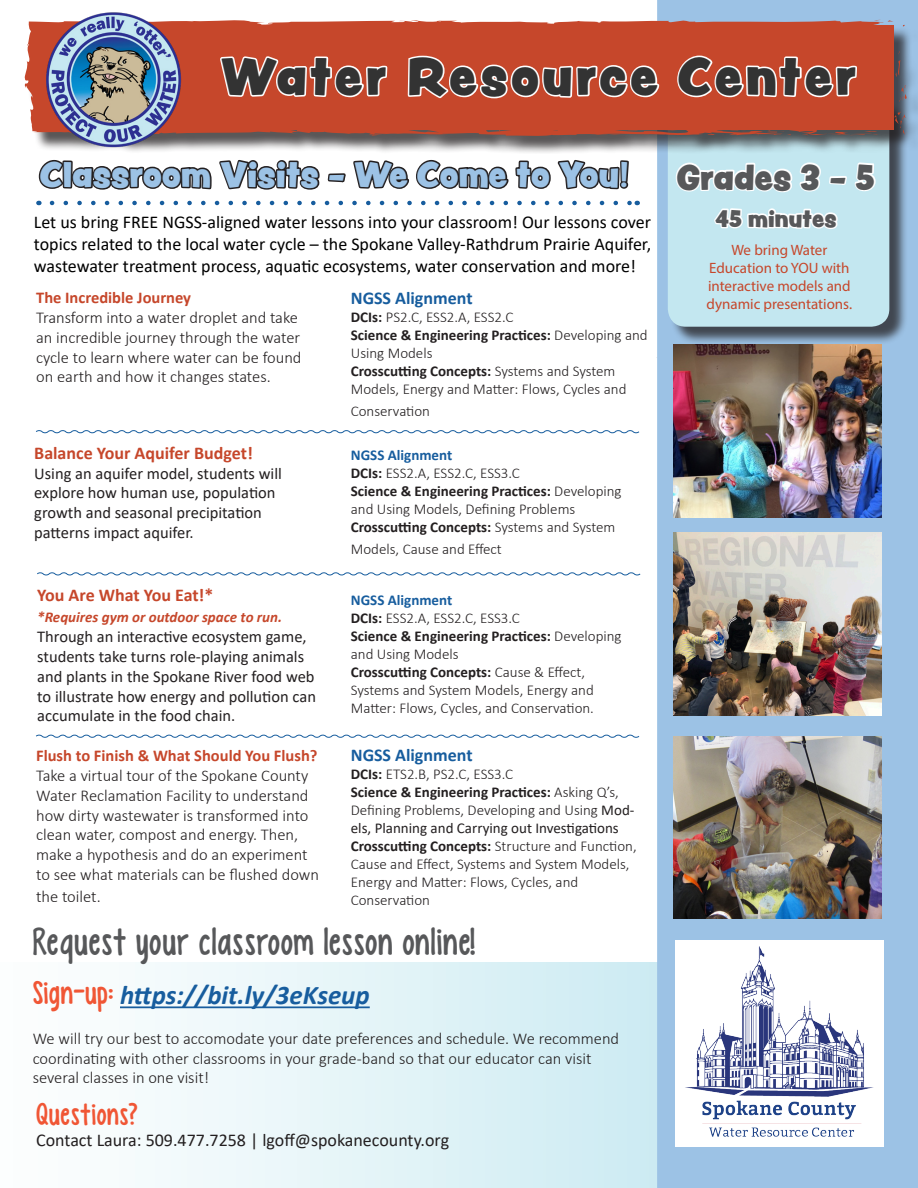
<style>
.page{position:relative;width:918px;height:1188px;background:#fff}
.page>*{position:absolute;margin:0;border:0;box-sizing:border-box;transform-origin:0 0}
.t1{font:46.8px "Peachy Keen JF";letter-spacing:.07em;color:#333}
.t2{font:39px "KG Empireof Dirt";letter-spacing:.02em;color:#57585a}
.No_Spacing{font:31.5px "Peachy Keen JF";color:#9cc2e5}
.t3{font:31.5px "KG Empireof Dirt";letter-spacing:.015em;color:#f05635}
.No_Spacing-2{font:31.5px "Peachy Keen JF";color:#57585a}
.t4{font:italic 700 27px "Calibri";color:#175d9e}
.No_Spacing-3{font:21px "Peachy Keen JF";color:#57585a}
.No_Spacing-4{font:18px/21.6px "Calibri";color:#000;text-align:justify}
.t5{font:18px "Calibri";color:#231f20}
.t6{font:700 18px "Calibri";color:#c6472b}
.t7{font:700 18px "Calibri";color:#175d9e}
.t8{font:300 16.5px/19.8px "Calibri";color:#231f20}
.t9{font:16.5px/19.8px "Calibri";color:#231f20}
.t10{font:700 16.5px "Calibri";color:#c6472b}
.t11{font:300 15px/18px "Calibri";color:#231f20}
.t12{font:700 15px/18px "Calibri";color:#231f20}
.t13{font:15px/18px "Myriad Pro";color:#c6472b;text-align:center}
.t14{font:italic 700 15px "Calibri";color:#c6472b}
.t15{font:700 15px "Calibri";color:#175d9e}
.s1{font-weight:700}
.s2{font-weight:300}
.s3{font-weight:400}
.s4{font-family:"KG Empireof Dirt";font-weight:400;font-style:normal;font-size:33px;color:#f05635}
</style>
<div class="page">
<svg style="left:120px;top:962px;width:537px;height:226px"></svg>
<div style="left:657px;top:0;width:261px;height:1188px;background:#9cc2e5"></div>
<div style="left:670px;top:99px;width:238px;height:247px;background:#231f20;opacity:.75"></div>
<div style="left:668px;top:97px;width:221px;height:230px;background:#c3e7f0;border-radius:18px"></div>
<div style="left:28px;top:23px;width:890px;height:131px;background:#231f20;opacity:.75"></div>
<svg style="left:896px;top:51px;width:4px;height:26px"></svg>
<svg style="left:899px;top:83px;width:8px;height:19px"></svg>
<svg style="left:894px;top:111px;width:12px;height:24px"></svg>
<svg style="left:24px;top:18px;width:862px;height:119px;background:#ca5840"></svg>
<img style="left:25px;top:12px;width:160px;height:142px">
<img style="left:674px;top:533px;width:208px;height:182px">
<img style="left:674px;top:345px;width:208px;height:173px">
<img style="left:674px;top:736px;width:208px;height:183px">
<svg style="left:37px;top:53px;width:629px;height:361px"></svg>
<img style="left:674px;top:0;width:207px;height:454px">
<img style="left:675px;top:941px;width:209px;height:206px">
<svg style="left:36px;top:430px;width:604px;height:4px"></svg>
<svg style="left:37px;top:572px;width:604px;height:4px"></svg>
<svg style="left:36px;top:734px;width:604px;height:4px"></svg>
<hr style="left:120px;top:1006px;width:250px;height:2px;background:#175d9e">
<p class="t1" style="left:221px;top:41px;width:637px">Water Resource Center</p>
<p class="No_Spacing" style="left:40px;top:151px;width:590px">Classroom Visits - We Come to You!</p>
<p class="No_Spacing-2" style="left:677px;top:153px;width:200px">Grades 3 - 5</p>
<p class="No_Spacing-3" style="left:715px;top:203px;width:123px">45 minutes</p>
<p class="No_Spacing-4" style="left:34px;top:211px;width:619px">Let us bring FREE NGSS-aligned water lessons into your classroom! Our lessons cover topics related to the local water cycle – the Spokane Valley-Rathdrum Prairie Aquifer, wastewater treatment process, aquatic ecosystems, water conservation and more!</p>
<p class="t13" style="left:707px;top:241px;width:147px">We bring Water<br>Education to YOU with interactive models and dynamic presentations.</p>
<p class="t10" style="left:36px;top:286px;width:156px">The Incredible Journey</p>
<p class="t8" style="left:36px;top:308px;width:267px">Transform into a water droplet and take an incredible journey through the water cycle to learn where water can be found on earth and how it changes states.</p>
<p class="t7" style="left:351px;top:286px;width:123px">NGSS Alignment</p>
<p class="t11" style="left:351px;top:308px;width:164px"><span class="s1">DCIs:</span> PS2.C, ESS2.A, ESS2.C</p>
<p class="t12" style="left:351px;top:326px;width:298px">Science &amp; Engineering Practices: <span class="s2">Developing and<br>Using Models</span></p>
<p class="t11" style="left:351px;top:362px;width:277px"><span class="s1">Crosscutting Concepts:</span> Systems and System<br>Models, Energy and Matter: Flows, Cycles and</p>
<p class="t11" style="left:351px;top:402px;width:81px">Conservation</p>
<p class="t6" style="left:34px;top:440px;width:220px">Balance Your Aquifer Budget!</p>
<p class="t9" style="left:34px;top:463px;width:249px">Using an aquifer model, students will explore how human use, population growth and seasonal precipitation patterns impact aquifer.</p>
<p class="t6" style="left:37px;top:582px;width:178px">You Are What You Eat!*</p>
<p class="t14" style="left:37px;top:607px;width:246px">*Requires gym or outdoor space to run.</p>
<p class="t9" style="left:37px;top:627px;width:280px">Through an interactive ecosystem game, students take turns role-playing animals and plants in the Spokane River food web to illustrate how energy and pollution can accumulate in the food chain.</p>
<p class="t10" style="left:36px;top:744px;width:283px">Flush to Finish &amp; What Should You Flush?</p>
<p class="t8" style="left:36px;top:765px;width:284px">Take a virtual tour of the Spokane County Water Reclamation Facility to understand how dirty wastewater is transformed into clean water, compost and energy. Then, make a hypothesis and do an experiment to see what materials can be flushed down</p>
<p class="t8" style="left:36px;top:886px;width:66px">the toilet.</p>
<p class="t15" style="left:351px;top:445px;width:103px">NGSS Alignment</p>
<p class="t11" style="left:351px;top:464px;width:171px"><span class="s1">DCIs:</span> ESS2.A, ESS2.C, ESS3.C</p>
<p class="t11" style="left:351px;top:482px;width:272px"><span class="s1">Science &amp; Engineering Practices:</span> Developing and Using Models, Defining Problems</p>
<p class="t11" style="left:351px;top:516px;width:266px;line-height:21.6px"><span class="s1">Crosscutting Concepts:</span> Systems and System<br>Models, Cause and Effect</p>
<p class="t15" style="left:351px;top:590px;width:103px">NGSS Alignment</p>
<p class="t11" style="left:351px;top:609px;width:171px"><span class="s1">DCIs:</span> ESS2.A, ESS2.C, ESS3.C</p>
<p class="t12" style="left:351px;top:627px;width:272px">Science &amp; Engineering Practices: <span class="s2">Developing and Using Models</span></p>
<p class="t11" style="left:351px;top:663px;width:245px"><span class="s1">Crosscutting Concepts:</span> Cause &amp; Effect,<br>Systems and System Models, Energy and<br>Matter: Flows, Cycles, and Conservation.</p>
<p class="t7" style="left:351px;top:742px;width:123px">NGSS Alignment</p>
<p class="t11" style="left:351px;top:765px;width:164px"><span class="s1">DCIs:</span> ETS2.B, PS2.C, ESS3.C</p>
<p class="t11" style="left:351px;top:783px;width:285px"><span class="s1">Science &amp; Engineering Practices:</span> Asking Q’s,<br>Defining Problems, Developing and Using <span class="s3">Mod&shy;els, Planning and Carrying out Investigations</span></p>
<p class="t11" style="left:351px;top:837px;width:287px"><span class="s1">Crosscutting Concepts:</span> Structure and Function, Cause and Effect, Systems and System Models, Energy and Matter: Flows, Cycles, and Conservation</p>
<p class="t2" style="left:33px;top:919px;width:444px">Request your classroom lesson online!</p>
<p class="t4" style="left:33px;top:976px;width:339px"><span class="s4">Sign-up:</span> https://bit.ly/3eKseup</p>
<p class="t8" style="left:33px;top:1028px;width:588px">We will try our best to accomodate your date preferences and schedule. We recommend coordinating with other classrooms in your grade-band so that our educator can visit several classes in one visit!</p>
<p class="t3" style="left:36px;top:1096px;width:103px">Questions?</p>
<p class="t5" style="left:36px;top:1128px;width:415px">Contact Laura: 509.477.7258 | lgoff@spokanecounty.org</p>
</div>
